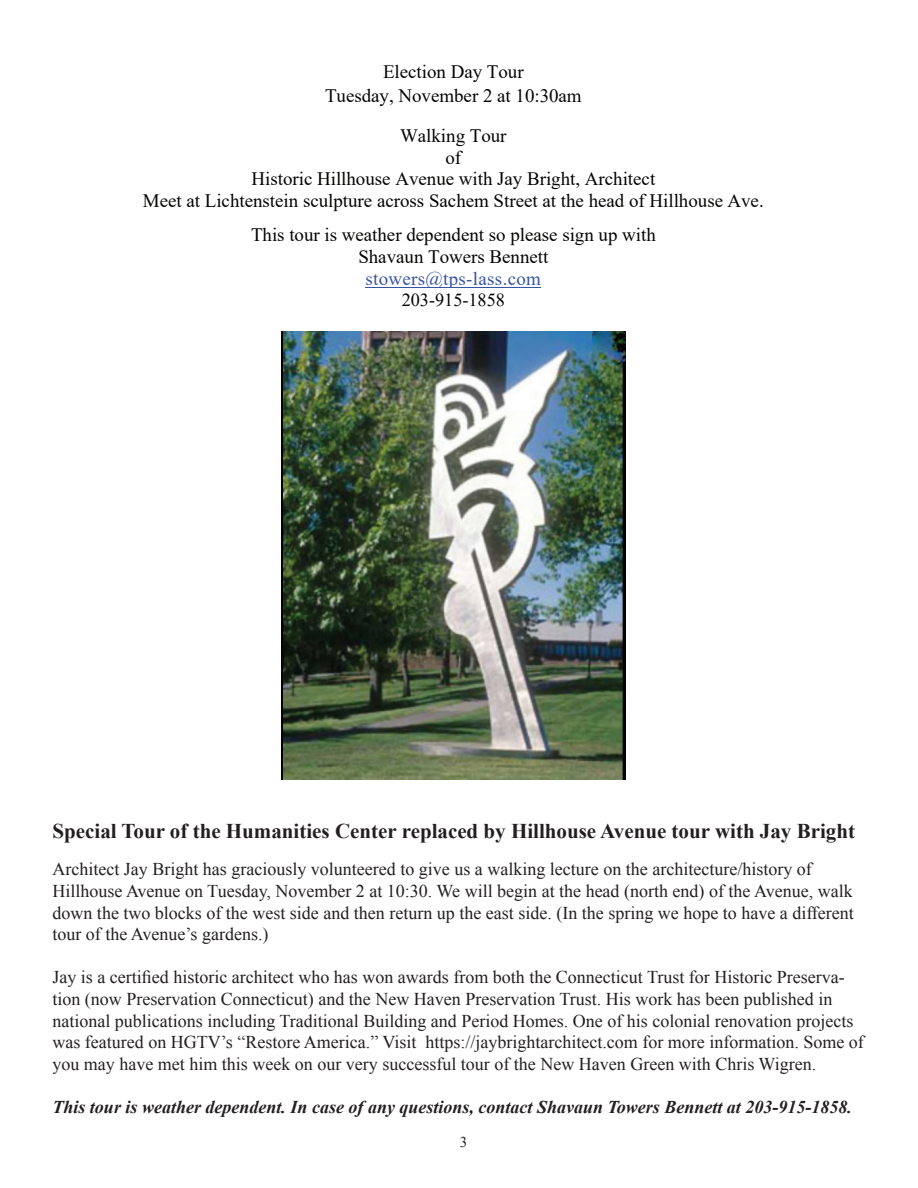
<style>
.page{position:relative;width:918px;height:1188px;background:#fff}
.page>*{position:absolute;margin:0;border:0;box-sizing:border-box;transform-origin:0 0}
.t1{font:700 21px "Times New Roman";color:#231f20}
.t2{font:18.9px/21.8px "Times New Roman";color:#040503;text-align:center}
.t3{font:18.9px "Times New Roman";letter-spacing:.015em;color:#3853a3}
.t4{font:18.3px "Times New Roman";color:#040503}
.t5{font:18px/21.6px "Times New Roman";color:#231f20}
.t6{font:italic 700 18px "Times New Roman";color:#231f20}
.t7{font:15px "Times New Roman";color:#231f20}
</style>
<div class="page">
<hr style="left:365px;top:287px;width:176px;height:1px;background:#3853a3">
<img style="left:281px;top:331px;width:345px;height:449px">
<p class="t2" style="left:325px;top:58px;width:258px;line-height:24.9px">Election Day Tour<br>Tuesday, November 2 at 10:30am</p>
<p class="t2" style="left:143px;top:124px;width:622px">Walking Tour<br>of<br>Historic Hillhouse Avenue with Jay Bright, Architect<br>Meet at Lichtenstein sculpture across Sachem Street at the head of Hillhouse Ave.</p>
<p class="t2" style="left:251px;top:223px;width:406px">This tour is weather dependent so please sign up with<br>Shavaun Towers Bennett</p>
<p class="t3" style="left:365px;top:265px;width:177px">stowers@tps-lass.com</p>
<p class="t4" style="left:402px;top:287px;width:105px">203-915-1858</p>
<p class="t1" style="left:52px;top:817px;width:804px">Special Tour of the Humanities Center replaced by Hillhouse Avenue tour with Jay Bright</p>
<p class="t5" style="left:52px;top:858px;width:803px">Architect Jay Bright has graciously volunteered to give us a walking lecture on the architecture/history of Hillhouse Avenue on Tuesday, November 2 at 10:30. We will begin at the head (north end) of the Avenue, walk down the two blocks of the west side and then return up the east side. (In the spring we hope to have a different tour of the Avenue’s gardens.)</p>
<p class="t5" style="left:52px;top:966px;width:813px">Jay is a certified historic architect who has won awards from both the Connecticut Trust for Historic Preserva&shy;tion (now Preservation Connecticut) and the New Haven Preservation Trust. His work has been published in national publications including Traditional Building and Period Homes. One of his colonial renovation projects was featured on HGTV’s “Restore America.” Visit https://jaybrightarchitect.com for more information. Some of you may have met him this week on our very successful tour of the New Haven Green with Chris Wigren.</p>
<p class="t6" style="left:52px;top:1094px;width:801px">This tour is weather dependent. In case of any questions, contact Shavaun Towers Bennett at 203-915-1858.</p>
<p class="t7" style="left:460px;top:1132px;width:9px">3</p>
</div>
